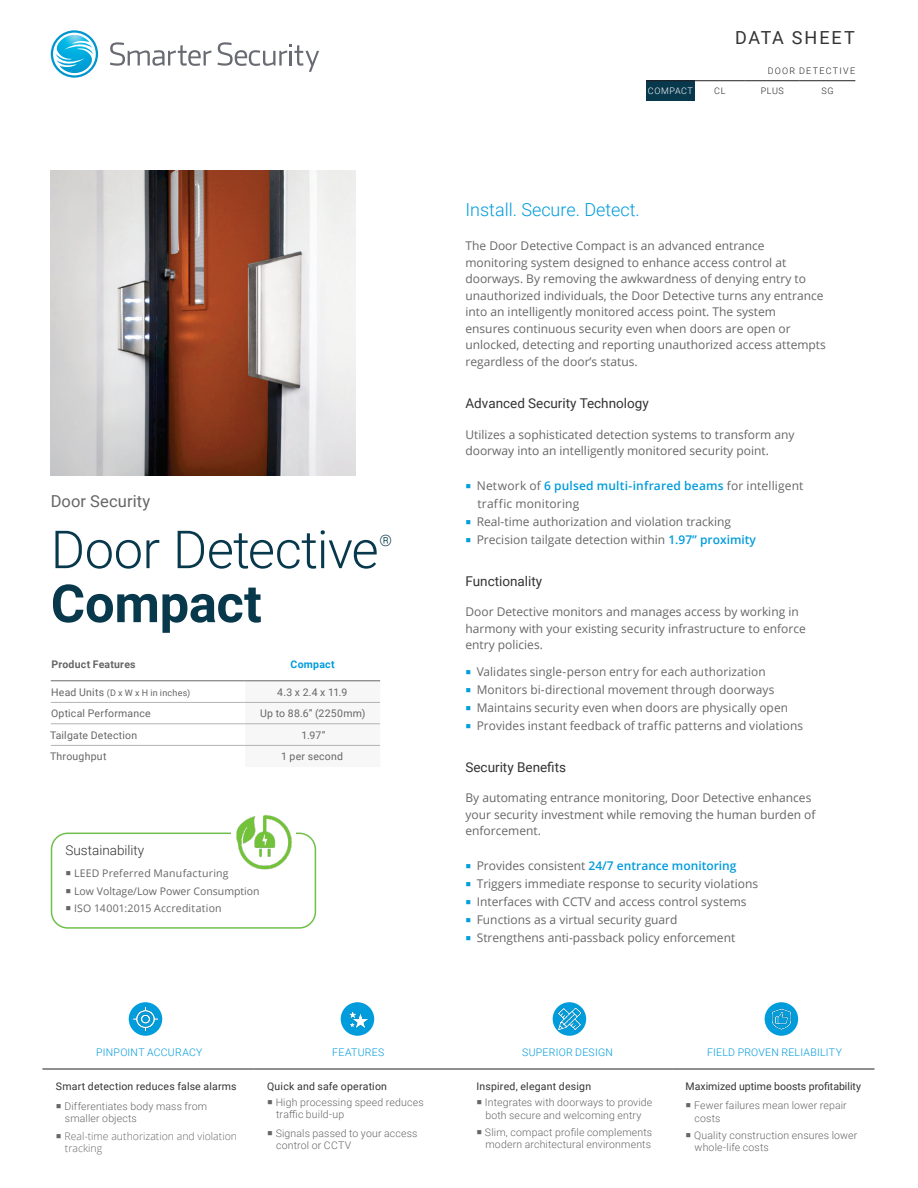
<style>
.page{position:relative;width:918px;height:1188px;background:#fff}
.page>*{position:absolute;margin:0;border:0;box-sizing:border-box;transform-origin:0 0}
.Intro__Headline{font:300 52.5px "Roboto";letter-spacing:-.01em;color:#08384c}
.Intro__Headline-2{font:700 52.5px "Roboto";letter-spacing:-.005em;color:#08384c}
._12_Roboto{font:300 18px "Roboto";color:#009cdc}
.Intro__Body{font:18px "Roboto";letter-spacing:.11em;color:#323332}
.Intro__Body-2{font:16.5px "Roboto";letter-spacing:.005em;color:#666}
.Intro__Headline-3{font:300 15.75px "Roboto";color:#08384c}
._9_Roboto{font:13.5px "Roboto";color:#323332}
._9_Roboto-2{font:300 13.5px "Roboto";color:#323332}
._8_Source_Sans_Pro{font:12px/16.5px "Open Sans";color:#666}
._8_Source_Sans_Pro-2{font:600 12px "Open Sans";color:#009cdc}
.Icons__Bulleted_Line_copy{font:300 10.5px/12.6px "Roboto";letter-spacing:.015em;color:#666}
.Icons__Sub-head{font:10.5px "Roboto";letter-spacing:.015em;color:#323332}
.t1{font:10.5px "Roboto";letter-spacing:.02em;color:#666}
._8_Source_Sans_Pro-3{font:10.5px "Open Sans";letter-spacing:.015em;color:#666}
.Icons__Sub-head-2{font:300 10.5px/12px "Roboto";letter-spacing:.015em;color:#666}
.Icons__Bulleted_Line_copy-2{font:300 10.5px "Roboto";letter-spacing:.02em;color:#009cdc}
.Icons__Bulleted_Line_copy-3{font:300 10.5px/12px "Open Sans";color:#666}
.t2{font:700 10.5px "Roboto";letter-spacing:.02em;color:#666}
.Specs_Table__Sub-head{font:700 10.5px "Roboto";letter-spacing:.02em;color:#009cdc}
.t3{font:9px "Roboto";letter-spacing:.025em;color:#666}
.Header__Product_Group{font:300 9px "Roboto";letter-spacing:.14em;color:#231f20}
.Header__Prduct_Group_Model_name{font:300 9px "Roboto";letter-spacing:.06em;color:#231f20}
.Header__Prduct_Group_Model_name-2{font:300 9px "Roboto";letter-spacing:.06em;color:#fff}
.s1{font-size:10.5px}
.s2{color:#009cdc}
.s3{font-weight:600;color:#009cdc}
.s4{font-weight:400;color:#666}
</style>
<div class="page">
<svg style="left:245px;top:681px;width:135px;height:64px"></svg>
<hr style="left:51px;top:680px;width:194px;height:1px;background:#666">
<hr style="left:245px;top:680px;width:135px;height:1px;background:#666">
<hr style="left:51px;top:702px;width:194px;height:1px;background:#b3b3b3">
<hr style="left:245px;top:702px;width:135px;height:1px;background:#b3b3b3">
<hr style="left:51px;top:724px;width:194px;height:1px;background:#b3b3b3">
<hr style="left:245px;top:724px;width:135px;height:1px;background:#b3b3b3">
<hr style="left:51px;top:745px;width:194px;height:1px;background:#b3b3b3">
<hr style="left:245px;top:745px;width:135px;height:1px;background:#b3b3b3">
<div style="left:51px;top:833px;width:265px;height:96px;border:2px solid #70bf4c;border-radius:16px"></div>
<img style="left:227px;top:815px;width:76px;height:55px">
<img style="left:51px;top:171px;width:305px;height:304px">
<div style="left:646px;top:81px;width:49px;height:20px;background:#08384c"></div>
<hr style="left:646px;top:80px;width:49px;height:1px;background:#231f20">
<hr style="left:695px;top:80px;width:50px;height:1px;background:#231f20">
<hr style="left:745px;top:80px;width:55px;height:1px;background:#231f20">
<hr style="left:800px;top:80px;width:55px;height:1px;background:#231f20">
<hr style="left:42px;top:1069px;width:212px;height:1px;background:#231f20">
<hr style="left:254px;top:1069px;width:209px;height:1px;background:#231f20">
<hr style="left:463px;top:1069px;width:209px;height:1px;background:#231f20">
<hr style="left:672px;top:1069px;width:203px;height:1px;background:#231f20">
<svg style="left:51px;top:30px;width:47px;height:48px"></svg>
<svg style="left:110px;top:42px;width:209px;height:30px"></svg>
<div style="left:129px;top:1002px;width:33px;height:34px;background:#009cdc;border-radius:50%"></div>
<img style="left:129px;top:1007px;width:33px;height:29px">
<img style="left:133px;top:1007px;width:24px;height:24px">
<div style="left:341px;top:1002px;width:33px;height:34px;background:#009cdc;border-radius:50%"></div>
<img style="left:349px;top:1007px;width:22px;height:24px">
<div style="left:553px;top:1002px;width:33px;height:34px;background:#009cdc;border-radius:50%"></div>
<img style="left:557px;top:1007px;width:24px;height:24px">
<div style="left:765px;top:1002px;width:33px;height:34px;background:#009cdc;border-radius:50%"></div>
<img style="left:769px;top:1007px;width:23px;height:24px">
<p class="Intro__Body" style="left:735px;top:25px;width:121px">DATA SHEET</p>
<p class="Header__Product_Group" style="left:768px;top:64px;width:89px">DOOR DETECTIVE</p>
<p class="Header__Prduct_Group_Model_name-2" style="left:648px;top:85px;width:46px">COMPACT</p>
<p class="Header__Prduct_Group_Model_name" style="left:714px;top:85px;width:13px">CL</p>
<p class="Header__Prduct_Group_Model_name" style="left:761px;top:85px;width:25px">PLUS</p>
<p class="Header__Prduct_Group_Model_name" style="left:822px;top:85px;width:14px">SG</p>
<p class="_12_Roboto" style="left:465px;top:197px;width:176px">Install. Secure. Detect.</p>
<p class="Intro__Body-2" style="left:51px;top:490px;width:101px">Door Security</p>
<p class="Intro__Headline" style="left:51px;top:513px;width:329px">Door Detective</p>
<p class="Intro__Headline-3" style="left:379px;top:529px;width:14px">®</p>
<p class="Intro__Headline-2" style="left:51px;top:567px;width:213px">Compact</p>
<p class="t2" style="left:51px;top:657px;width:86px">Product Features</p>
<p class="Specs_Table__Sub-head" style="left:291px;top:657px;width:45px">Compact</p>
<p class="t3" style="left:51px;top:686px;width:141px"><span class="s1">Head Units</span> (D x W x H in inches)</p>
<p class="t1" style="left:277px;top:684px;width:72px">4.3 x 2.4 x 11.9</p>
<p class="t1" style="left:51px;top:706px;width:101px">Optical Performance</p>
<p class="t1" style="left:260px;top:706px;width:107px">Up to 88.6” (2250mm)</p>
<p class="t1" style="left:50px;top:727px;width:89px">Tailgate Detection</p>
<p class="t1" style="left:302px;top:727px;width:26px">1.97”</p>
<p class="t1" style="left:50px;top:749px;width:58px">Throughput</p>
<p class="t1" style="left:281px;top:749px;width:63px">1 per second</p>
<p class="_9_Roboto-2" style="left:66px;top:841px;width:80px">Sustainability</p>
<p class="_8_Source_Sans_Pro-3" style="left:66px;top:866px;width:165px">○ LEED Preferred Manufacturing</p>
<p class="_8_Source_Sans_Pro-3" style="left:66px;top:884px;width:196px">○ Low Voltage/Low Power Consumption</p>
<p class="_8_Source_Sans_Pro-3" style="left:66px;top:901px;width:158px">○ ISO 14001:2015 Accreditation</p>
<p class="_8_Source_Sans_Pro" style="left:465px;top:237px;width:362px">The Door Detective Compact is an advanced entrance monitoring system designed to enhance access control at doorways. By removing the awkwardness of denying entry to unauthorized individuals, the Door Detective turns any entrance into an intelligently monitored access point. The system<br>ensures continuous security even when doors are open or unlocked, detecting and reporting unauthorized access attempts regardless of the door’s status.</p>
<p class="_9_Roboto" style="left:465px;top:394px;width:185px">Advanced Security Technology</p>
<p class="_8_Source_Sans_Pro" style="left:465px;top:426px;width:330px">Utilizes a sophisticated detection systems to transform any doorway into an intelligently monitored security point.</p>
<p class="_8_Source_Sans_Pro" style="left:477px;top:476px;width:328px;line-height:18px;text-indent:-12px"><span class="s2">○</span> Network of <span class="s3">6 pulsed multi-infrared beams</span> for intelligent traffic monitoring</p>
<p class="_8_Source_Sans_Pro" style="left:465px;top:513px;width:267px"><span class="s2">○</span> Real-time authorization and violation tracking</p>
<p class="_8_Source_Sans_Pro" style="left:465px;top:531px;width:292px"><span class="s2">○</span> Precision tailgate detection within <span class="s3">1.97” proximity</span></p>
<p class="_9_Roboto" style="left:465px;top:572px;width:78px">Functionality</p>
<p class="_8_Source_Sans_Pro" style="left:465px;top:603px;width:342px">Door Detective monitors and manages access by working in harmony with your existing security infrastructure to enforce entry policies.</p>
<p class="_8_Source_Sans_Pro" style="left:465px;top:663px;width:302px"><span class="s2">○</span> Validates single-person entry for each authorization</p>
<p class="_8_Source_Sans_Pro" style="left:465px;top:681px;width:310px"><span class="s2">○</span> Monitors bi-directional movement through doorways</p>
<p class="_8_Source_Sans_Pro" style="left:465px;top:699px;width:324px"><span class="s2">○</span> Maintains security even when doors are physically open</p>
<p class="_8_Source_Sans_Pro" style="left:465px;top:717px;width:339px"><span class="s2">○</span> Provides instant feedback of traffic patterns and violations</p>
<p class="_9_Roboto" style="left:465px;top:758px;width:102px">Security Benefits</p>
<p class="_8_Source_Sans_Pro" style="left:465px;top:790px;width:352px">By automating entrance monitoring, Door Detective enhances your security investment while removing the human burden of enforcement.</p>
<p class="_8_Source_Sans_Pro-2" style="left:465px;top:857px;width:273px">○ <span class="s4">Provides consistent</span> 24/7 entrance monitoring</p>
<p class="_8_Source_Sans_Pro" style="left:465px;top:875px;width:294px"><span class="s2">○</span> Triggers immediate response to security violations</p>
<p class="_8_Source_Sans_Pro" style="left:465px;top:893px;width:283px"><span class="s2">○</span> Interfaces with CCTV and access control systems</p>
<p class="_8_Source_Sans_Pro" style="left:465px;top:911px;width:214px"><span class="s2">○</span> Functions as a virtual security guard</p>
<p class="_8_Source_Sans_Pro" style="left:465px;top:929px;width:271px"><span class="s2">○</span> Strengthens anti-passback policy enforcement</p>
<p class="Icons__Bulleted_Line_copy-2" style="left:96px;top:1045px;width:107px">PINPOINT ACCURACY</p>
<p class="Icons__Bulleted_Line_copy-2" style="left:332px;top:1045px;width:53px">FEATURES</p>
<p class="Icons__Bulleted_Line_copy-2" style="left:522px;top:1045px;width:92px">SUPERIOR DESIGN</p>
<p class="Icons__Bulleted_Line_copy-2" style="left:707px;top:1045px;width:136px">FIELD PROVEN RELIABILITY</p>
<p class="Icons__Sub-head" style="left:56px;top:1079px;width:182px">Smart detection reduces false alarms</p>
<p class="Icons__Bulleted_Line_copy" style="left:65px;top:1099px;width:144px;text-indent:-9px">○ Differentiates body mass from smaller objects</p>
<p class="Icons__Bulleted_Line_copy-3" style="left:65px;top:1130px;width:174px;text-indent:-9px">○ Real-time authorization and violation tracking</p>
<p class="Icons__Sub-head" style="left:686px;top:1079px;width:177px">Maximized uptime boosts profitability</p>
<p class="Icons__Bulleted_Line_copy" style="left:695px;top:1099px;width:154px;text-indent:-9px">○ Fewer failures mean lower repair costs</p>
<p class="Icons__Bulleted_Line_copy" style="left:695px;top:1129px;width:164px;line-height:12px;text-indent:-9px">○ Quality construction ensures lower whole-life costs</p>
<p class="Icons__Sub-head" style="left:267px;top:1079px;width:121px">Quick and safe operation</p>
<p class="Icons__Sub-head-2" style="left:276px;top:1096px;width:149px;text-indent:-9px">○ High processing speed reduces traffic build-up</p>
<p class="Icons__Sub-head-2" style="left:276px;top:1127px;width:143px;text-indent:-9px">○ Signals passed to your access control or CCTV</p>
<p class="Icons__Sub-head" style="left:476px;top:1079px;width:116px">Inspired, elegant design</p>
<p class="Icons__Bulleted_Line_copy" style="left:476px;top:1096px;width:178px;text-align:center">○ Integrates with doorways to provide both secure and welcoming entry</p>
<p class="Icons__Bulleted_Line_copy" style="left:476px;top:1126px;width:177px;line-height:12px;text-align:right">○ Slim, compact profile complements modern architectural environments</p>
</div>
